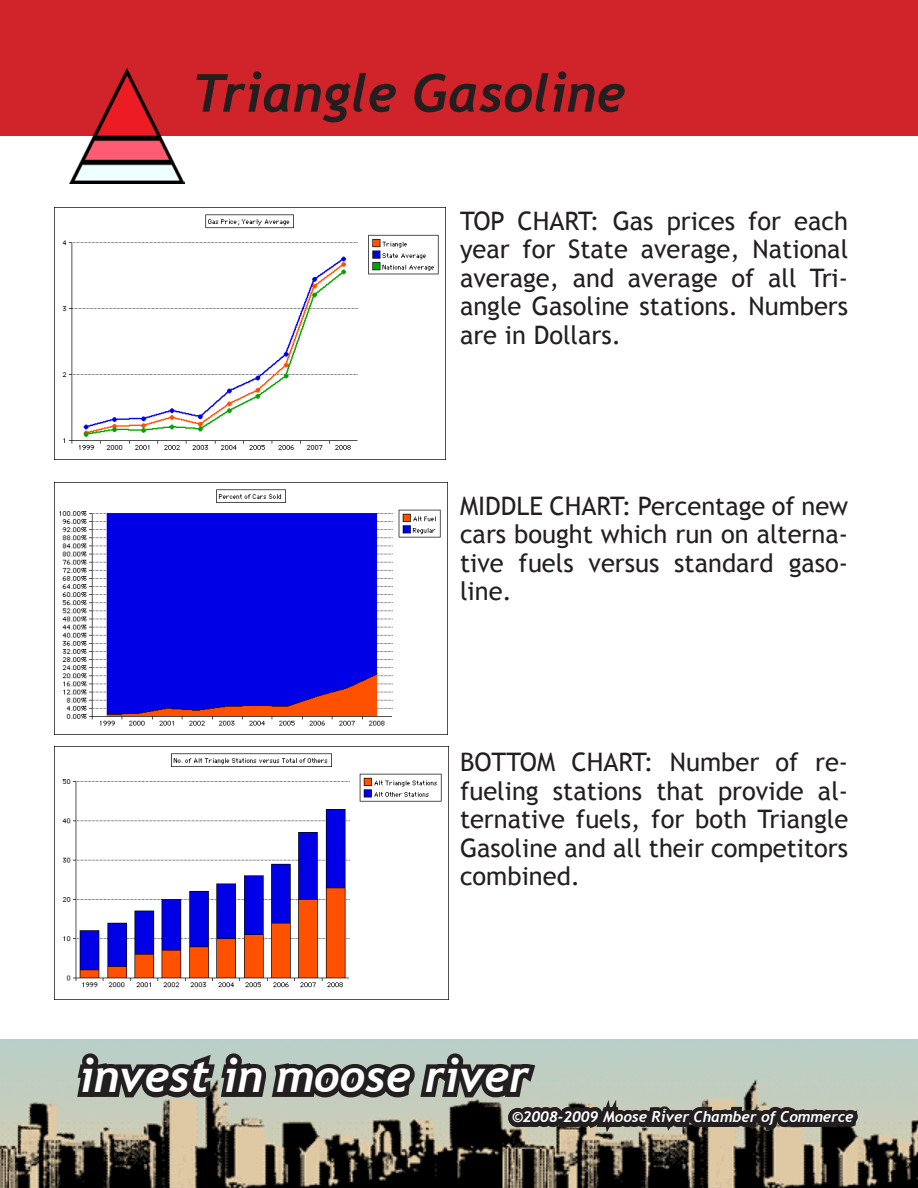
<style>
.page{position:relative;width:918px;height:1188px;background:#fff}
.page>*{position:absolute;margin:0;border:0;box-sizing:border-box;transform-origin:0 0}
.t1{font:italic 700 52.5px "Trebuchet";color:#231f20}
.t2{font:italic 700 45px "Trebuchet";color:#fff}
.t3{font:25.5px/28.5px "Trebuchet MS";color:#231f20;text-align:justify}
.t4{font:italic 700 15px "Trebuchet";color:#fff}
</style>
<div class="page">
<img style="left:0;top:1040px;width:918px;height:148px">
<svg style="left:72px;top:1039px;width:793px;height:149px;background:#7a7c71"></svg>
<div style="left:0;top:0;width:918px;height:135px;background:#d1232a"></div>
<img style="left:69px;top:69px;width:116px;height:115px">
<img style="left:54px;top:208px;width:392px;height:251px">
<img style="left:54px;top:482px;width:394px;height:253px">
<img style="left:54px;top:746px;width:395px;height:254px">
<h1 class="t1" style="left:191px;top:61px;width:436px">Triangle Gasoline</h1>
<p class="t3" style="left:460px;top:207px;width:390px">TOP CHART: Gas prices for each year for State average, National average, and average of all Tri&shy;angle Gasoline stations. Numbers are in Dollars.</p>
<p class="t3" style="left:460px;top:492px;width:390px">MIDDLE CHART: Percentage of new cars bought which run on alterna&shy;tive fuels versus standard gaso&shy;line.</p>
<p class="t3" style="left:460px;top:748px;width:390px">BOTTOM CHART: Number of re&shy;fueling stations that provide al&shy;ternative fuels, for both Triangle Gasoline and all their competitors combined.</p>
<h2 class="t2" style="left:80px;top:1049px;width:451px">invest in moose river</h2>
<p class="t4" style="left:512px;top:1108px;width:343px">©2008-2009 Moose River Chamber of Commerce</p>
</div>
